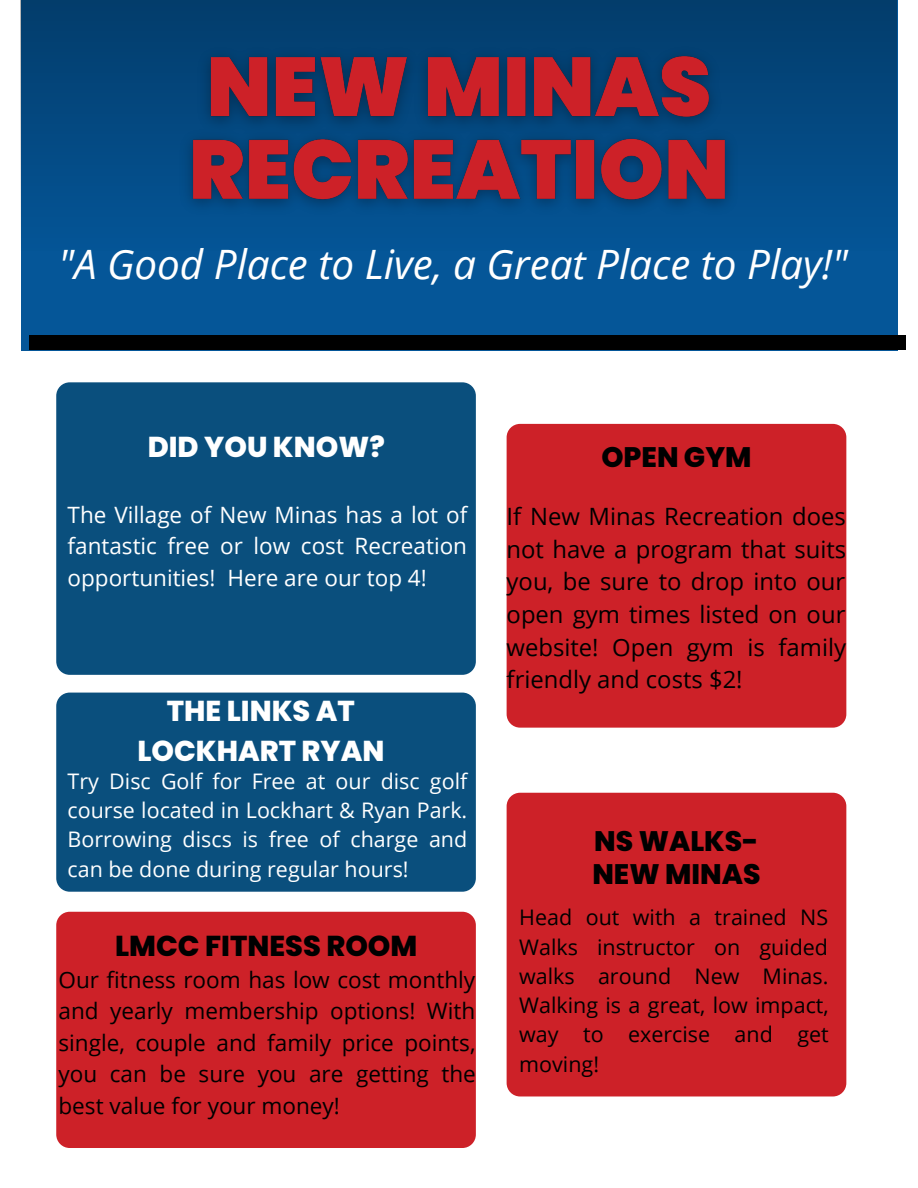
<style>
.page{position:relative;width:918px;height:1188px;background:#fff}
.page>*{position:absolute;margin:0;border:0;box-sizing:border-box;transform-origin:0 0}
.t1{font:italic 40.5px "Open Sans";color:#fff}
.t2{font:800 28.8px/40.2px "Poppins";color:#fff;text-align:center}
.t3{font:800 28.8px "Poppins";color:#000}
.t4{font:800 28.2px/33.9px "Poppins";color:#000}
.t5{font:23.85px/32.7px "Open Sans";color:#000;text-align:justify}
.t6{font:22.5px/31.5px "Open Sans";color:#000;text-align:justify}
.t7{font:22.5px/31.5px "Open Sans";color:#fff;text-align:justify}
.t8{font:21.45px/29.2px "Open Sans";color:#fff;text-align:justify}
.t9{font:21.45px/29.2px "Open Sans";color:#000;text-align:justify}
</style>
<div class="page">
<div style="left:21px;top:0;width:876px;height:351px;background:#055698"></div>
<div style="left:56px;top:382px;width:420px;height:293px;background:#0a4f7d;border-radius:13px"></div>
<div style="left:56px;top:693px;width:420px;height:199px;background:#0a4f7d;border-radius:13px"></div>
<div style="left:507px;top:793px;width:339px;height:303px;background:#cd2128;border-radius:13px"></div>
<div style="left:56px;top:912px;width:420px;height:236px;background:#cd2128;border-radius:13px"></div>
<div style="left:21px;top:0;width:876px;height:251px;background:linear-gradient(to bottom,#033d6b,#045597)"></div>
<div style="left:30px;top:335px;width:876px;height:15px;background:#000"></div>
<img style="left:168px;top:10px;width:582px;height:241px">
<div style="left:507px;top:424px;width:339px;height:304px;background:#cd2128;border-radius:13px"></div>
<h1 class="t1" style="left:59px;top:236px;width:791px">"A Good Place to Live, a Great Place to Play!"</h1>
<p class="t2" style="left:148px;top:427px;width:239px">DID YOU KNOW?</p>
<p class="t7" style="left:68px;top:498px;width:401px">The Village of New Minas has a lot of fantastic free or low cost Recreation opportunities! Here are our top 4!</p>
<p class="t2" style="left:137px;top:690px;width:249px">THE LINKS AT<br>LOCKHART RYAN</p>
<p class="t8" style="left:68px;top:766px;width:401px">Try Disc Golf for Free at our disc golf course located in Lockhart &amp; Ryan Park.<br>Borrowing discs is free of charge and can be done during regular hours!</p>
<p class="t3" style="left:115px;top:925px;width:304px">LMCC FITNESS ROOM</p>
<p class="t6" style="left:59px;top:963px;width:419px">Our fitness room has low cost monthly and yearly membership options! With single, couple and family price points, you can be sure you are getting the best value for your money!</p>
<p class="t4" style="left:601px;top:440px;width:152px">OPEN GYM</p>
<p class="t5" style="left:507px;top:499px;width:341px">If New Minas Recreation does not have a program that suits you, be sure to drop into our open gym times listed on our website! Open gym is family friendly and costs $2!</p>
<p class="t4" style="left:592px;top:824px;width:170px">NS WALKS-<br>NEW MINAS</p>
<p class="t9" style="left:519px;top:902px;width:311px">Head out with a trained NS Walks instructor on guided walks around New Minas.<br>Walking is a great, low impact, way to exercise and get moving!</p>
</div>
